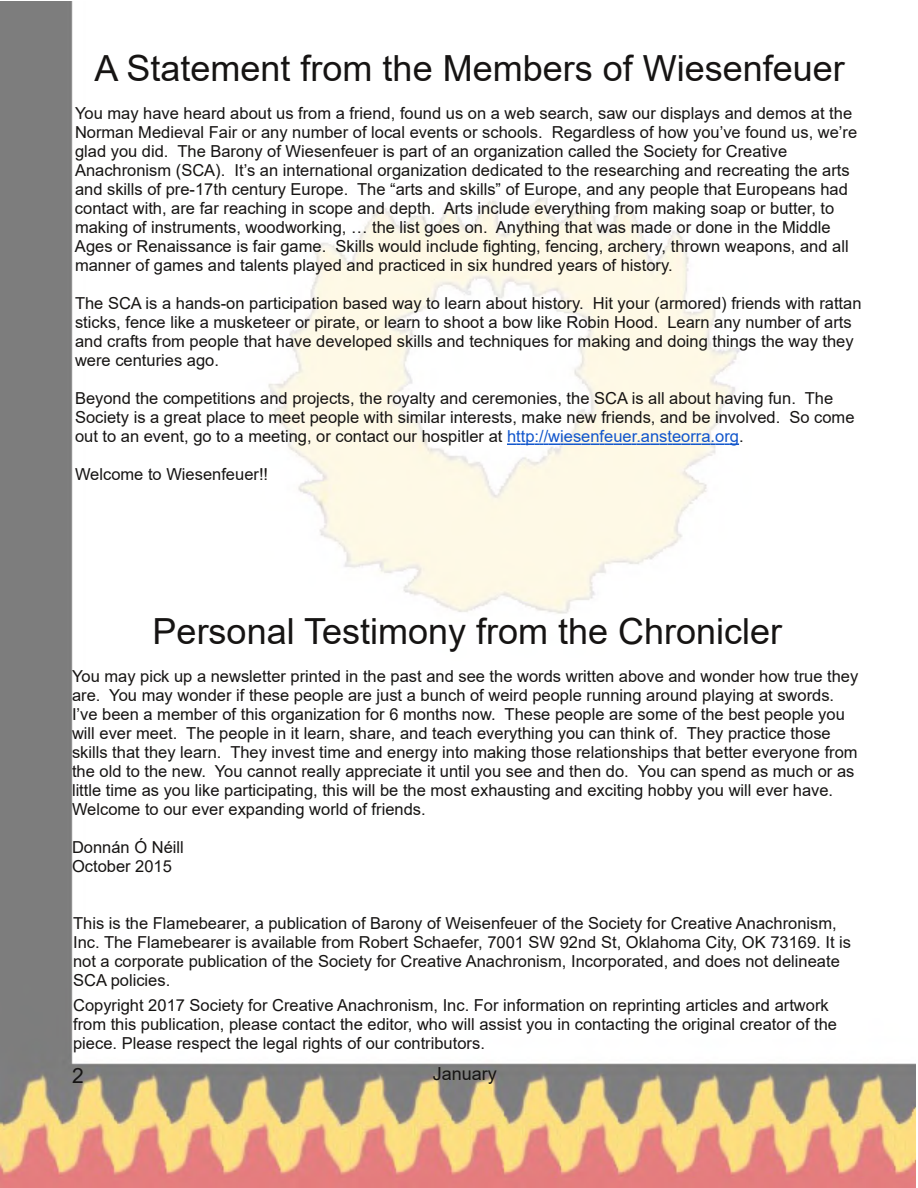
<style>
.page{position:relative;width:918px;height:1188px;background:#fff}
.page>*{position:absolute;margin:0;border:0;box-sizing:border-box;transform-origin:0 0}
.t1{font:36px "Arial";color:#161413}
.t2{font:21px "Arial";color:#161413}
.t3{font:18px "Arial";color:#161413}
.t4{font:16.5px/18.9px "Arial";color:#161413}
.s1{color:#1055cc}
</style>
<div class="page">
<img style="left:0;top:1px;width:916px;height:1186px">
<svg style="left:507px;top:443px;width:232px;height:2px"></svg>
<h1 class="t1" style="left:95px;top:49px;width:752px">A Statement from the Members of Wiesenfeuer</h1>
<p class="t4" style="left:75px;top:104px;width:784px">You may have heard about us from a friend, found us on a web search, saw our displays and demos at the Norman Medieval Fair or any number of local events or schools. Regardless of how you’ve found us, we’re glad you did. The Barony of Wiesenfeuer is part of an organization called the Society for Creative Anachronism (SCA). It’s an international organization dedicated to the researching and recreating the arts and skills of pre-17th century Europe. The “arts and skills” of Europe, and any people that Europeans had contact with, are far reaching in scope and depth. Arts include everything from making soap or butter, to making of instruments, woodworking, … the list goes on. Anything that was made or done in the Middle Ages or Renaissance is fair game. Skills would include fighting, fencing, archery, thrown weapons, and all manner of games and talents played and practiced in six hundred years of history.</p>
<p class="t4" style="left:75px;top:294px;width:788px">The SCA is a hands-on participation based way to learn about history. Hit your (armored) friends with rattan sticks, fence like a musketeer or pirate, or learn to shoot a bow like Robin Hood. Learn any number of arts and crafts from people that have developed skills and techniques for making and doing things the way they were centuries ago.</p>
<p class="t4" style="left:75px;top:389px;width:781px">Beyond the competitions and projects, the royalty and ceremonies, the SCA is all about having fun. The<br>Society is a great place to meet people with similar interests, make new friends, and be involved. So come out to an event, go to a meeting, or contact our hospitler at <span class="s1">http://wiesenfeuer.ansteorra.org</span>.</p>
<p class="t4" style="left:75px;top:465px;width:195px">Welcome to Wiesenfeuer!!</p>
<h1 class="t1" style="left:153px;top:611px;width:631px">Personal Testimony from the Chronicler</h1>
<p class="t4" style="left:72px;top:667px;width:788px">You may pick up a newsletter printed in the past and see the words written above and wonder how true they are. You may wonder if these people are just a bunch of weird people running around playing at swords.<br>I’ve been a member of this organization for 6 months now. These people are some of the best people you will ever meet. The people in it learn, share, and teach everything you can think of. They practice those skills that they learn. They invest time and energy into making those relationships that better everyone from the old to the new. You cannot really appreciate it until you see and then do. You can spend as much or as little time as you like participating, this will be the most exhausting and exciting hobby you will ever have.<br>Welcome to our ever expanding world of friends.</p>
<p class="t4" style="left:72px;top:837px;width:113px">Donnán Ó Néill<br>October 2015</p>
<p class="t4" style="left:73px;top:914px;width:780px">This is the Flamebearer, a publication of Barony of Weisenfeuer of the Society for Creative Anachronism, Inc. The Flamebearer is available from Robert Schaefer, 7001 SW 92nd St, Oklahoma City, OK 73169. It is not a corporate publication of the Society for Creative Anachronism, Incorporated, and does not delineate SCA policies.</p>
<p class="t4" style="left:73px;top:996px;width:765px">Copyright 2017 Society for Creative Anachronism, Inc. For information on reprinting articles and artwork from this publication, please contact the editor, who will assist you in contacting the original creator of the piece. Please respect the legal rights of our contributors.</p>
<p class="t2" style="left:72px;top:1064px;width:13px">2</p>
<p class="t3" style="left:433px;top:1063px;width:66px">January</p>
</div>
